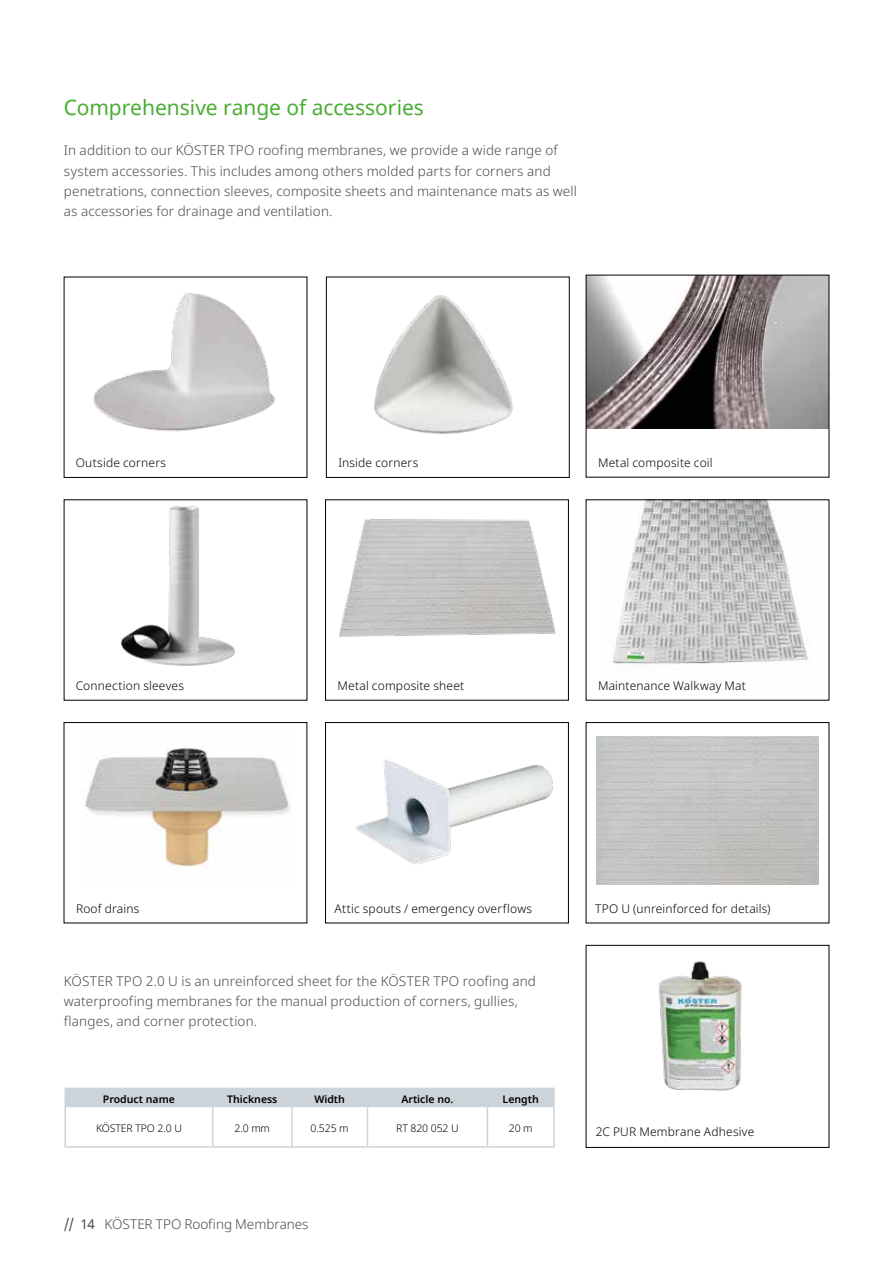
<style>
.page{position:relative;width:893px;height:1263px;background:#fff}
.page>*{position:absolute;margin:0;border:0;box-sizing:border-box;transform-origin:0 0}
.t1{font:21px "Noto Sans";letter-spacing:-.005em;color:#49ad33}
.t2{font:300 13.5px/20.2px "Noto Sans";letter-spacing:.01em;color:#4a4a49}
.t3{font:300 12px "Noto Sans";letter-spacing:.015em;color:#000}
.t4{font:600 10.5px "Noto Sans";color:#000}
.t5{font:300 10.5px "Noto Sans";letter-spacing:-.01em;color:#000}
.s1{font-weight:400}
</style>
<div class="page">
<img style="left:93px;top:293px;width:182px;height:139px">
<div style="left:586px;top:945px;width:243px;height:203px;border:1px solid #000"></div>
<img style="left:339px;top:519px;width:217px;height:118px">
<div style="left:325px;top:500px;width:244px;height:200px;border:1px solid #000"></div>
<img style="left:121px;top:506px;width:114px;height:160px">
<img style="left:85px;top:748px;width:205px;height:119px">
<img style="left:355px;top:760px;width:198px;height:105px">
<div style="left:325px;top:722px;width:244px;height:201px;border:1px solid #000"></div>
<img style="left:612px;top:502px;width:197px;height:166px">
<img style="left:374px;top:295px;width:139px;height:139px">
<div style="left:326px;top:277px;width:243px;height:201px;border:1px solid #000"></div>
<hr style="left:65px;top:1146px;width:148px;height:2px;background:#ccd4da">
<hr style="left:213px;top:1146px;width:79px;height:2px;background:#ccd4da">
<hr style="left:292px;top:1146px;width:75px;height:2px;background:#ccd4da">
<hr style="left:367px;top:1146px;width:120px;height:2px;background:#ccd4da">
<hr style="left:487px;top:1146px;width:68px;height:2px;background:#ccd4da">
<svg style="left:65px;top:1088px;width:490px;height:59px"></svg>
<hr style="left:65px;top:1106px;width:148px;height:1px;background:#ccd4da">
<hr style="left:213px;top:1106px;width:79px;height:1px;background:#ccd4da">
<hr style="left:292px;top:1106px;width:75px;height:1px;background:#ccd4da">
<hr style="left:367px;top:1106px;width:120px;height:1px;background:#ccd4da">
<hr style="left:487px;top:1106px;width:68px;height:1px;background:#ccd4da">
<img style="left:588px;top:277px;width:239px;height:152px">
<img style="left:659px;top:961px;width:83px;height:130px">
<h1 class="t1" style="left:64px;top:93px;width:362px">Comprehensive range of accessories</h1>
<p class="t2" style="left:64px;top:141px;width:515px">In addition to our KÖSTER TPO roofing membranes, we provide a wide range of system accessories. This includes among others molded parts for corners and penetrations, connection sleeves, composite sheets and maintenance mats as well as accessories for drainage and ventilation.</p>
<p class="t3" style="left:76px;top:454px;width:92px">Outside corners</p>
<p class="t3" style="left:338px;top:454px;width:81px">Inside corners</p>
<p class="t3" style="left:598px;top:454px;width:116px">Metal composite coil</p>
<p class="t3" style="left:76px;top:677px;width:110px">Connection sleeves</p>
<p class="t3" style="left:337px;top:677px;width:128px">Metal composite sheet</p>
<p class="t3" style="left:598px;top:677px;width:149px">Maintenance Walkway Mat</p>
<p class="t3" style="left:76px;top:900px;width:65px">Roof drains</p>
<p class="t3" style="left:334px;top:900px;width:199px">Attic spouts / emergency overflows</p>
<p class="t3" style="left:595px;top:900px;width:177px">TPO U (unreinforced for details)</p>
<p class="t2" style="left:64px;top:971px;width:474px">KÖSTER TPO 2.0 U is an unreinforced sheet for the KÖSTER TPO roofing and waterproofing membranes for the manual production of corners, gullies, flanges, and corner protection.</p>
<p class="t4" style="left:103px;top:1092px;width:74px">Product name</p>
<p class="t4" style="left:227px;top:1092px;width:52px">Thickness</p>
<p class="t4" style="left:314px;top:1092px;width:32px">Width</p>
<p class="t4" style="left:401px;top:1092px;width:54px">Article no.</p>
<p class="t4" style="left:503px;top:1092px;width:38px">Length</p>
<p class="t5" style="left:96px;top:1121px;width:87px">KÖSTER TPO 2.0 U</p>
<p class="t5" style="left:234px;top:1121px;width:37px">2.0 mm</p>
<p class="t5" style="left:311px;top:1121px;width:40px">0.525 m</p>
<p class="t5" style="left:396px;top:1121px;width:64px">RT 820 052 U</p>
<p class="t5" style="left:509px;top:1121px;width:25px">20 m</p>
<p class="t2" style="left:64px;top:1214px;width:246px"><span class="s1">// 14</span> KÖSTER TPO Roofing Membranes</p>
<p class="t3" style="left:596px;top:1123px;width:160px">2C PUR Membrane Adhesive</p>
</div>
